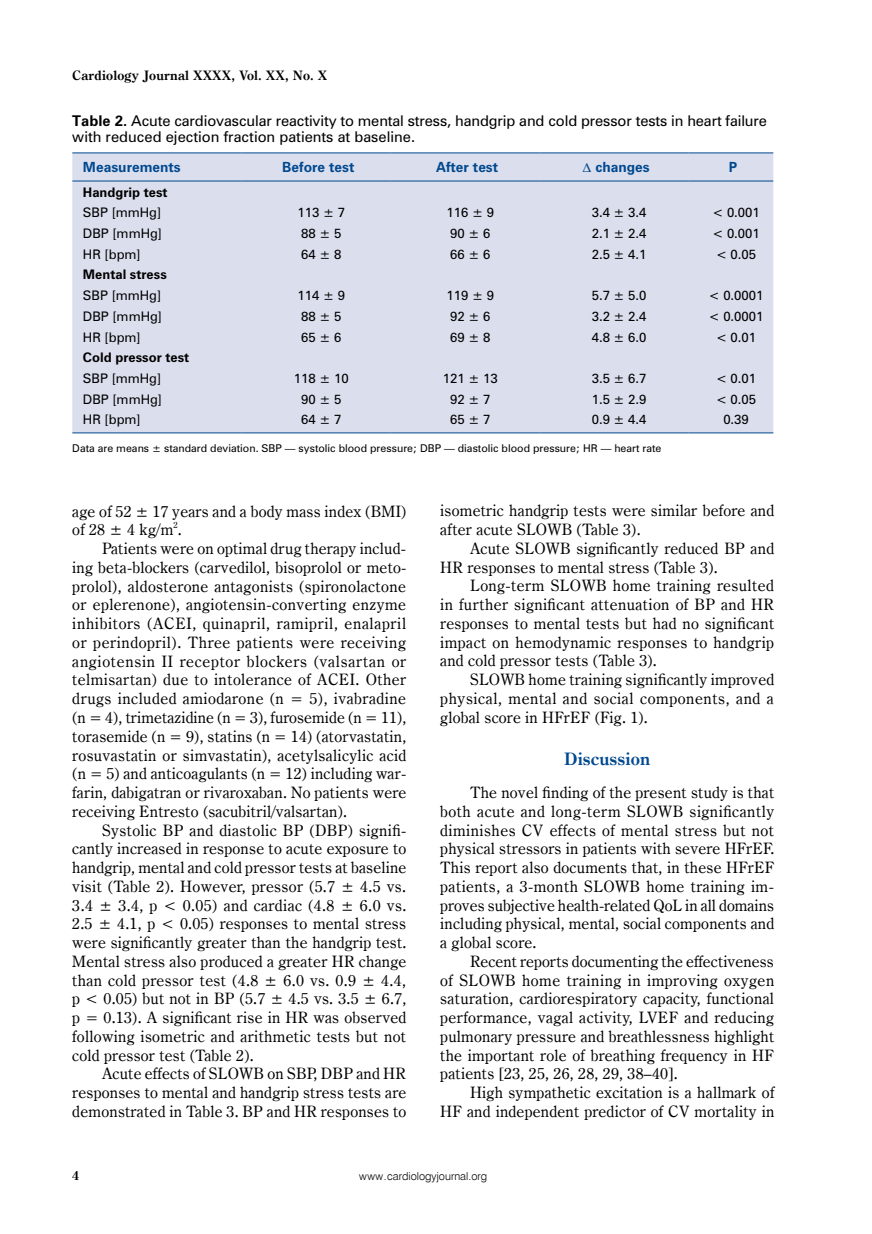
<style>
.page{position:relative;width:872px;height:1234px;background:#fff}
.page>*{position:absolute;margin:0;border:0;box-sizing:border-box;transform-origin:0 0}
.t1{font:700 17.25px "Century Oldst EU";color:#004990}
.t2{font:15.75px/18.8px "Century Oldst EU";letter-spacing:.015em;color:#000;text-align:justify}
.t3{font:13.5px/16.5px "Zurich PL";letter-spacing:-.01em;color:#000}
.t4{font:700 13.05px "Century Oldst EU";letter-spacing:.015em;color:#000}
.t5{font:700 12.75px "Zurich PL";color:#004990}
.t6{font:700 12.75px "Century Oldst EU";color:#000}
.t7{font:12px "Zurich PL";color:#000}
.t8{font:700 12px "Zurich PL";color:#000}
.t9{font:10.95px "Swis 721 Lt EU";color:#000}
.t10{font:9.75px "Zurich PL";color:#000}
.s1{font-weight:700}
</style>
<div class="page">
<div style="left:72px;top:153px;width:701px;height:279px;background:#dbdeed"></div>
<hr style="left:72px;top:432px;width:170px;height:1px;background:#004990">
<hr style="left:242px;top:432px;width:148px;height:1px;background:#004990">
<hr style="left:390px;top:432px;width:149px;height:1px;background:#004990">
<hr style="left:539px;top:432px;width:149px;height:1px;background:#004990">
<hr style="left:688px;top:432px;width:85px;height:1px;background:#004990">
<hr style="left:72px;top:152px;width:170px;height:1px;background:#004990">
<hr style="left:242px;top:152px;width:148px;height:1px;background:#004990">
<hr style="left:390px;top:152px;width:149px;height:1px;background:#004990">
<hr style="left:539px;top:152px;width:149px;height:1px;background:#004990">
<hr style="left:688px;top:152px;width:85px;height:1px;background:#004990">
<hr style="left:72px;top:181px;width:170px;height:1px;background:#004990">
<hr style="left:242px;top:181px;width:148px;height:1px;background:#004990">
<hr style="left:390px;top:181px;width:149px;height:1px;background:#004990">
<hr style="left:539px;top:181px;width:149px;height:1px;background:#004990">
<hr style="left:688px;top:181px;width:85px;height:1px;background:#004990">
<svg style="left:583px;top:163px;width:8px;height:9px"></svg>
<p class="t4" style="left:72px;top:67px;width:256px">Cardiology Journal XXXX, Vol. XX, No. X</p>
<p class="t3" style="left:72px;top:112px;width:696px"><span class="s1">Table 2.</span> Acute cardiovascular reactivity to mental stress, handgrip and cold pressor tests in heart failure with reduced ejection fraction patients at baseline.</p>
<p class="t5" style="left:83px;top:158px;width:99px">Measurements</p>
<p class="t5" style="left:282px;top:158px;width:74px">Before test</p>
<p class="t5" style="left:436px;top:158px;width:64px">After test</p>
<p class="t5" style="left:595px;top:158px;width:56px">changes</p>
<p class="t5" style="left:729px;top:158px;width:10px">P</p>
<p class="t8" style="left:83px;top:184px;width:86px">Handgrip test</p>
<p class="t7" style="left:83px;top:204px;width:80px">SBP [mmHg]</p>
<p class="t7" style="left:298px;top:204px;width:49px">113 ± 7</p>
<p class="t7" style="left:446px;top:204px;width:49px">116 ± 9</p>
<p class="t7" style="left:592px;top:204px;width:56px">3.4 ± 3.4</p>
<p class="t7" style="left:712px;top:204px;width:49px">&lt; 0.001</p>
<p class="t7" style="left:83px;top:225px;width:81px">DBP [mmHg]</p>
<p class="t7" style="left:301px;top:225px;width:42px">88 ± 5</p>
<p class="t7" style="left:450px;top:225px;width:42px">90 ± 6</p>
<p class="t7" style="left:592px;top:225px;width:56px">2.1 ± 2.4</p>
<p class="t7" style="left:712px;top:225px;width:49px">&lt; 0.001</p>
<p class="t7" style="left:83px;top:246px;width:59px">HR [bpm]</p>
<p class="t7" style="left:301px;top:246px;width:42px">64 ± 8</p>
<p class="t7" style="left:450px;top:246px;width:42px">66 ± 6</p>
<p class="t7" style="left:592px;top:246px;width:56px">2.5 ± 4.1</p>
<p class="t7" style="left:716px;top:246px;width:42px">&lt; 0.05</p>
<p class="t8" style="left:83px;top:267px;width:85px">Mental stress</p>
<p class="t7" style="left:83px;top:287px;width:80px">SBP [mmHg]</p>
<p class="t7" style="left:298px;top:287px;width:49px">114 ± 9</p>
<p class="t7" style="left:446px;top:287px;width:49px">119 ± 9</p>
<p class="t7" style="left:592px;top:287px;width:56px">5.7 ± 5.0</p>
<p class="t7" style="left:708px;top:287px;width:56px">&lt; 0.0001</p>
<p class="t7" style="left:83px;top:308px;width:81px">DBP [mmHg]</p>
<p class="t7" style="left:301px;top:308px;width:42px">88 ± 5</p>
<p class="t7" style="left:450px;top:308px;width:42px">92 ± 6</p>
<p class="t7" style="left:592px;top:308px;width:56px">3.2 ± 2.4</p>
<p class="t7" style="left:708px;top:308px;width:56px">&lt; 0.0001</p>
<p class="t7" style="left:83px;top:329px;width:59px">HR [bpm]</p>
<p class="t7" style="left:301px;top:329px;width:42px">65 ± 6</p>
<p class="t7" style="left:450px;top:329px;width:42px">69 ± 8</p>
<p class="t7" style="left:592px;top:329px;width:56px">4.8 ± 6.0</p>
<p class="t7" style="left:716px;top:329px;width:42px">&lt; 0.01</p>
<p class="t8" style="left:83px;top:349px;width:108px">Cold pressor test</p>
<p class="t7" style="left:83px;top:370px;width:80px">SBP [mmHg]</p>
<p class="t7" style="left:294px;top:370px;width:56px">118 ± 10</p>
<p class="t7" style="left:443px;top:370px;width:56px">121 ± 13</p>
<p class="t7" style="left:592px;top:370px;width:56px">3.5 ± 6.7</p>
<p class="t7" style="left:716px;top:370px;width:42px">&lt; 0.01</p>
<p class="t7" style="left:83px;top:391px;width:81px">DBP [mmHg]</p>
<p class="t7" style="left:301px;top:391px;width:42px">90 ± 5</p>
<p class="t7" style="left:450px;top:391px;width:42px">92 ± 7</p>
<p class="t7" style="left:592px;top:391px;width:56px">1.5 ± 2.9</p>
<p class="t7" style="left:716px;top:391px;width:42px">&lt; 0.05</p>
<p class="t7" style="left:83px;top:411px;width:59px">HR [bpm]</p>
<p class="t7" style="left:301px;top:411px;width:42px">64 ± 7</p>
<p class="t7" style="left:450px;top:411px;width:42px">65 ± 7</p>
<p class="t7" style="left:592px;top:411px;width:56px">0.9 ± 4.4</p>
<p class="t7" style="left:723px;top:411px;width:27px">0.39</p>
<p class="t10" style="left:72px;top:441px;width:590px">Data are means ± standard deviation. SBP — systolic blood pressure; DBP — diastolic blood pressure; HR — heart rate</p>
<p class="t2" style="left:72px;top:502px;width:335px">age of 52 ± 17 years and a body mass index (BMI) of 28 ± 4 kg/m<sup>2</sup>.</p>
<p class="t2" style="left:72px;top:539px;width:335px;text-indent:30px">Patients were on optimal drug therapy includ&shy;ing beta-blockers (carvedilol, bisoprolol or meto&shy;prolol), aldosterone antagonists (spironolactone or eplerenone), angiotensin-converting enzyme inhibitors (ACEI, quinapril, ramipril, enalapril or perindopril). Three patients were receiving angiotensin II receptor blockers (valsartan or telmisartan) due to intolerance of ACEI. Other drugs included amiodarone (n = 5), ivabradine (n = 4), trimetazidine (n = 3), furosemide (n = 11), torasemide (n = 9), statins (n = 14) (atorvastatin, rosuvastatin or simvastatin), acetylsalicylic acid (n = 5) and anticoagulants (n = 12) including war&shy;farin, dabigatran or rivaroxaban. No patients were receiving Entresto (sacubitril/valsartan).</p>
<p class="t2" style="left:72px;top:820px;width:335px;text-indent:30px">Systolic BP and diastolic BP (DBP) signifi&shy;cantly increased in response to acute exposure to handgrip, mental and cold pressor tests at baseline visit (Table 2). However, pressor (5.7 ± 4.5 vs.<br>3.4 ± 3.4, p &lt; 0.05) and cardiac (4.8 ± 6.0 vs.<br>2.5 ± 4.1, p &lt; 0.05) responses to mental stress were significantly greater than the handgrip test.<br>Mental stress also produced a greater HR change than cold pressor test (4.8 ± 6.0 vs. 0.9 ± 4.4, p &lt; 0.05) but not in BP (5.7 ± 4.5 vs. 3.5 ± 6.7, p = 0.13). A significant rise in HR was observed following isometric and arithmetic tests but not cold pressor test (Table 2).</p>
<p class="t2" style="left:72px;top:1064px;width:335px;text-indent:30px">Acute effects of SLOWB on SBP, DBP and HR responses to mental and handgrip stress tests are demonstrated in Table 3. BP and HR responses to</p>
<p class="t2" style="left:440px;top:501px;width:335px">isometric handgrip tests were similar before and after acute SLOWB (Table 3).</p>
<p class="t2" style="left:440px;top:539px;width:335px;text-indent:30px">Acute SLOWB significantly reduced BP and<br>HR responses to mental stress (Table 3).</p>
<p class="t2" style="left:440px;top:576px;width:335px;text-indent:30px">Long-term SLOWB home training resulted in further significant attenuation of BP and HR responses to mental tests but had no significant impact on hemodynamic responses to handgrip and cold pressor tests (Table 3).</p>
<p class="t2" style="left:440px;top:670px;width:335px;text-indent:30px">SLOWB home training significantly improved physical, mental and social components, and a global score in HFrEF (Fig. 1).</p>
<p class="t1" style="left:564px;top:747px;width:87px">Discussion</p>
<p class="t2" style="left:440px;top:783px;width:335px;text-indent:30px">The novel finding of the present study is that both acute and long-term SLOWB significantly diminishes CV effects of mental stress but not physical stressors in patients with severe HFrEF.<br>This report also documents that, in these HFrEF patients, a 3-month SLOWB home training im&shy;proves subjective health-related QoL in all domains including physical, mental, social components and a global score.</p>
<p class="t2" style="left:440px;top:952px;width:335px;text-indent:30px">Recent reports documenting the effectiveness of SLOWB home training in improving oxygen saturation, cardiorespiratory capacity, functional performance, vagal activity, LVEF and reducing pulmonary pressure and breathlessness highlight the important role of breathing frequency in HF patients [23, 25, 26, 28, 29, 38–40].</p>
<p class="t2" style="left:440px;top:1083px;width:335px;text-align:right">High sympathetic excitation is a hallmark of<br>HF and independent predictor of CV mortality in</p>
<p class="t6" style="left:72px;top:1167px;width:9px">4</p>
<p class="t9" style="left:359px;top:1169px;width:129px">www.cardiologyjournal.org</p>
</div>
